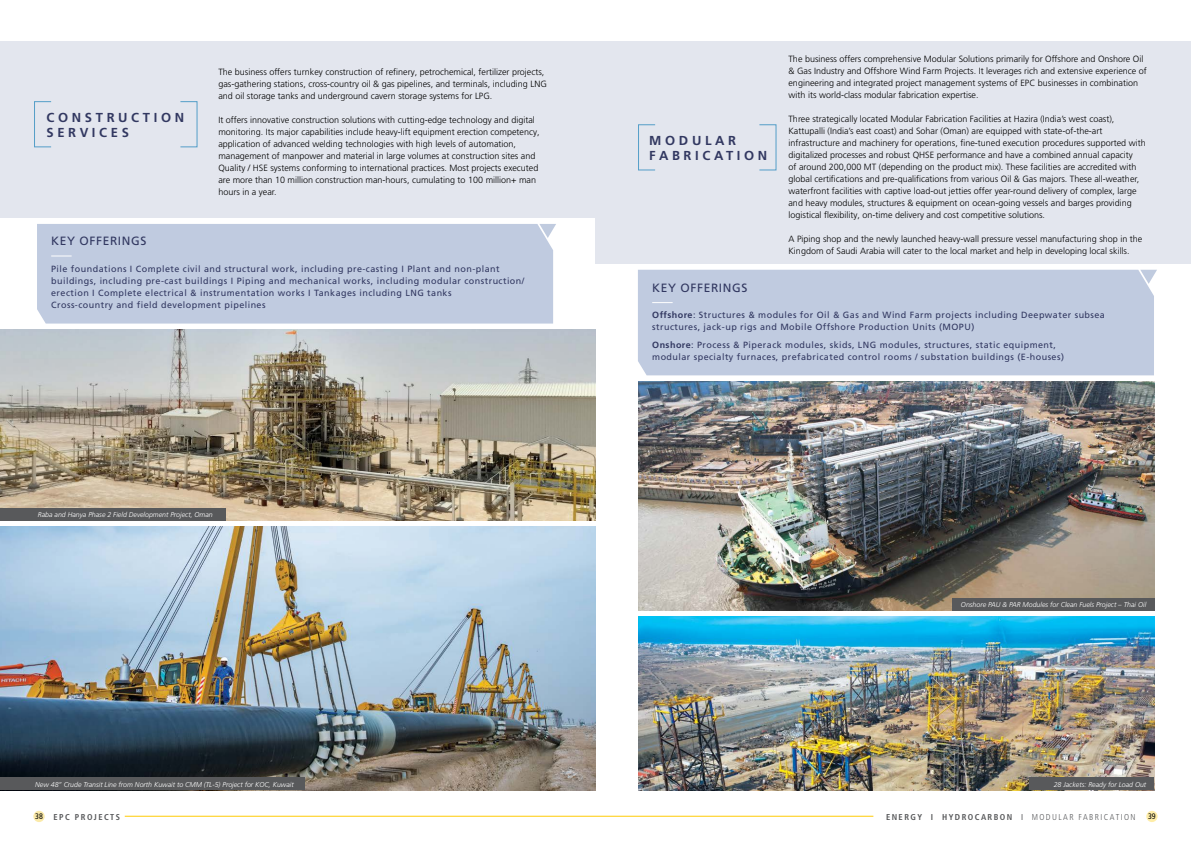
<style>
.page{position:relative;width:1191px;height:842px;background:#fff}
.page>*{position:absolute;margin:0;border:0;box-sizing:border-box;transform-origin:0 0}
.t1{font:700 13px/15.6px "Frutiger LT Pro";letter-spacing:.28em;color:#323861}
.t2{font:12px "Frutiger LT Pro";letter-spacing:.05em;color:#323861}
.t3{font:300 9px/12px "Frutiger LT Pro";color:#000}
.t4{font:9px/12px "Frutiger LT Pro";letter-spacing:.05em;color:#323861}
.t5{font:700 condensed 8.5px "Frutiger LT Pro";letter-spacing:.17em;color:#58595b}
.t6{font:condensed 8px "Frutiger LT Pro";color:#000}
.t7{font:italic 300 7px "Frutiger LT Pro";color:#fff}
.s1{font-weight:700}
.s2{font-weight:400}
.s3{font-weight:300}
</style>
<div class="page">
<div style="left:33px;top:811px;width:12px;height:11px;background:#fbeaa9;border-radius:50%"></div>
<div style="left:1146px;top:811px;width:11px;height:11px;background:#feeda8;border-radius:50%"></div>
<div style="left:638px;top:270px;width:516px;height:105px;background:#c0cbe0"></div>
<div style="left:37px;top:224px;width:516px;height:100px;background:#c0cbe0"></div>
<svg style="left:539px;top:224px;width:17px;height:14px"></svg>
<div style="left:595px;top:42px;width:596px;height:222px;background:#e3e6ee"></div>
<svg style="left:652px;top:302px;width:20px;height:1px"></svg>
<img style="left:638px;top:381px;width:516px;height:230px">
<div style="left:952px;top:598px;width:202px;height:13px;background:#58595b"></div>
<div style="left:0;top:42px;width:595px;height:176px;background:#e3e6ee"></div>
<svg style="left:51px;top:255px;width:21px;height:1px"></svg>
<img style="left:0;top:329px;width:595px;height:192px">
<div style="left:0;top:508px;width:225px;height:13px;background:#58595b"></div>
<hr style="left:125px;top:816px;width:748px;height:1px;background:#ffcb05">
<div style="left:34px;top:101px;width:18px;height:46px;border:1px solid #549ec8"></div>
<div style="left:638px;top:124px;width:17px;height:46px;border:1px solid #549ec8"></div>
<svg style="left:1140px;top:270px;width:17px;height:14px"></svg>
<img style="left:0;top:527px;width:595px;height:263px">
<div style="left:0;top:778px;width:304px;height:12px;background:#58595b"></div>
<img style="left:638px;top:617px;width:516px;height:173px">
<div style="left:1029px;top:778px;width:125px;height:12px;background:#58595b"></div>
<h1 class="t1" style="left:47px;top:109px;width:139px">CONSTRUCTION<br>SERVICES</h1>
<p class="t3" style="left:218px;top:66px;width:330px">The business offers turnkey construction of refinery, petrochemical, fertilizer projects, gas-gathering stations, cross-country oil &amp; gas pipelines, and terminals, including LNG and oil storage tanks and underground cavern storage systems for LPG.</p>
<p class="t3" style="left:218px;top:114px;width:323px">It offers innovative construction solutions with cutting-edge technology and digital monitoring. Its major capabilities include heavy-lift equipment erection competency, application of advanced welding technologies with high levels of automation, management of manpower and material in large volumes at construction sites and Quality / HSE systems conforming to international practices. Most projects executed are more than 10 million construction man-hours, cumulating to 100 million+ man hours in a year.</p>
<h2 class="t2" style="left:51px;top:234px;width:97px">KEY OFFERINGS</h2>
<p class="t4" style="left:51px;top:263px;width:474px">Pile foundations I Complete civil and structural work, including pre-casting I Plant and non-plant buildings, including pre-cast buildings I Piping and mechanical works, including modular construction/ erection I Complete electrical &amp; instrumentation works I Tankages including LNG tanks<br>Cross-country and field development pipelines</p>
<p class="t7" style="left:38px;top:511px;width:177px">Raba and Hanya Phase 2 Field Development Project, Oman</p>
<h1 class="t1" style="left:649px;top:132px;width:120px">MODULAR<br>FABRICATION</h1>
<p class="t3" style="left:788px;top:53px;width:360px">The business offers comprehensive Modular Solutions primarily for Offshore and Onshore Oil &amp; Gas Industry and Offshore Wind Farm Projects. It leverages rich and extensive experience of engineering and integrated project management systems of EPC businesses in combination with its world-class modular fabrication expertise.</p>
<p class="t3" style="left:788px;top:113px;width:359px">Three strategically located Modular Fabrication Facilities at Hazira (India’s west coast), Kattupalli (India’s east coast) and Sohar (Oman) are equipped with state-of-the-art infrastructure and machinery for operations, fine-tuned execution procedures supported with digitalized processes and robust QHSE performance and have a combined annual capacity<br>of around 200,000 MT (depending on the product mix). These facilities are accredited with global certifications and pre-qualifications from various Oil &amp; Gas majors. These all-weather, waterfront facilities with captive load-out jetties offer year-round delivery of complex, large and heavy modules, structures &amp; equipment on ocean-going vessels and barges providing logistical flexibility, on-time delivery and cost competitive solutions.</p>
<p class="t3" style="left:788px;top:233px;width:355px">A Piping shop and the newly launched heavy-wall pressure vessel manufacturing shop in the<br>Kingdom of Saudi Arabia will cater to the local market and help in developing local skills.</p>
<h2 class="t2" style="left:652px;top:281px;width:97px">KEY OFFERINGS</h2>
<p class="t4" style="left:652px;top:309px;width:454px"><span class="s1">Offshore</span>: Structures &amp; modules for Oil &amp; Gas and Wind Farm projects including Deepwater subsea structures, jack-up rigs and Mobile Offshore Production Units (MOPU)</p>
<p class="t4" style="left:652px;top:339px;width:413px"><span class="s1">Onshore</span>: Process &amp; Piperack modules, skids, LNG modules, structures, static equipment, modular specialty furnaces, prefabricated control rooms / substation buildings (E-houses)</p>
<p class="t7" style="left:961px;top:601px;width:187px">Onshore PAU &amp; PAR Modules for Clean Fuels Project – Thai Oil</p>
<p class="t7" style="left:35px;top:780px;width:260px">New 48” Crude Transit Line from North Kuwait to CMM (TL-5) Project for KOC, Kuwait</p>
<p class="t7" style="left:1053px;top:780px;width:94px">28 Jackets: Ready for Load Out</p>
<p class="t5" style="left:54px;top:812px;width:68px">EPC PROJECTS</p>
<p class="t5" style="left:886px;top:812px;width:251px">ENERGY I HYDROCARBON <span class="s2">I</span> <span class="s3">MODULAR FABRICATION</span></p>
<p class="t6" style="left:35px;top:812px;width:9px">38</p>
<p class="t6" style="left:1148px;top:812px;width:9px">39</p>
</div>
